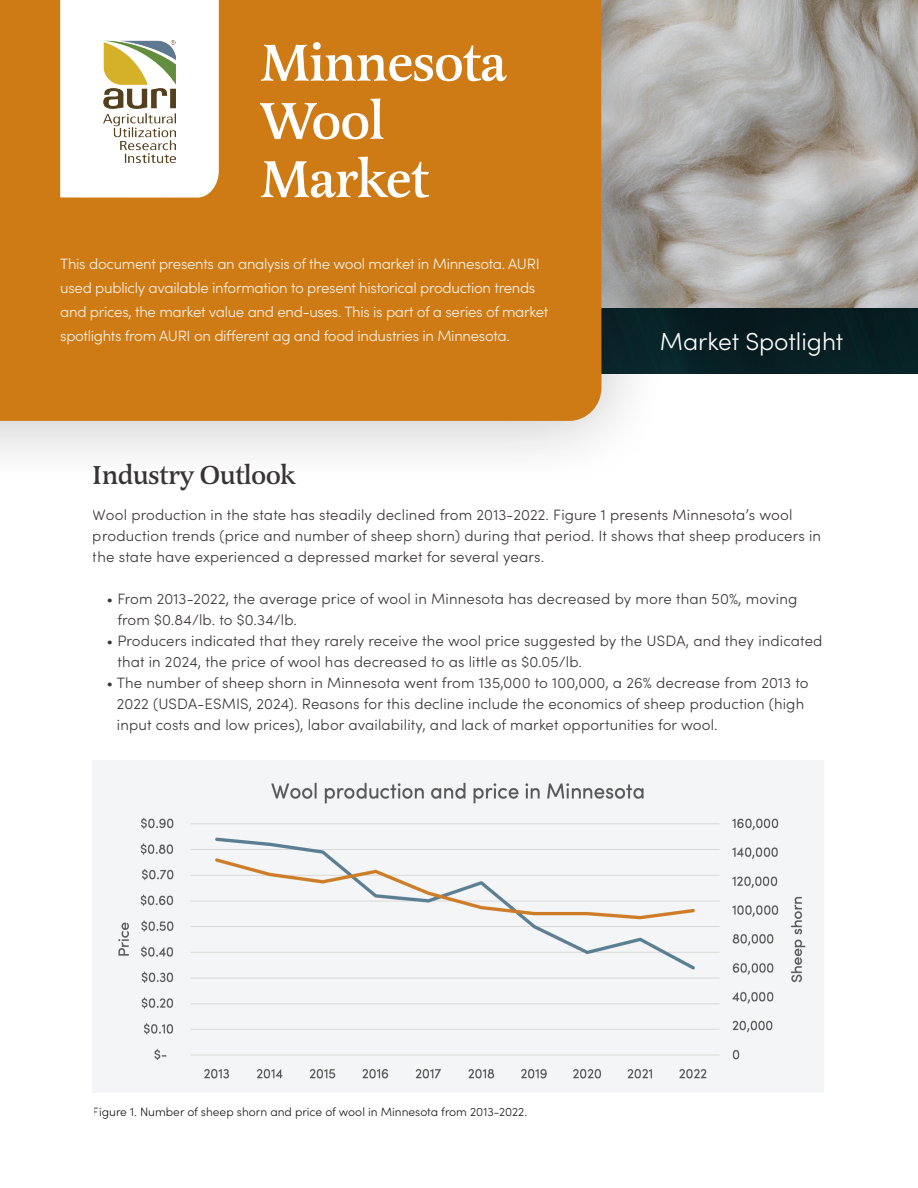
<style>
.page{position:relative;width:918px;height:1188px;background:#fff}
.page>*{position:absolute;margin:0;border:0;box-sizing:border-box;transform-origin:0 0}
.t1{font:500 53.7px/58.2px "Latienne Pro";letter-spacing:-.03em;color:#fff}
.t2{font:500 27px "Latienne Pro";letter-spacing:-.03em;color:#231f20}
.t3{font:300 24.6px "Sofia Pro";color:#fff}
.t4{font:300 15px/21px "Sofia Pro";letter-spacing:.01em;color:#231f20}
.t5{font:300 15px/24px "Sofia Pro";letter-spacing:-.02em;color:#fff}
.t6{font:300 12px "Sofia Pro";color:#000}
</style>
<div class="page">
<img style="left:670px;top:0;width:248px;height:308px">
<div style="left:670px;top:308px;width:247px;height:66px;background:#071e22"></div>
<div style="left:0;top:0;width:670px;height:489px;background:#231f20;opacity:.3"></div>
<div style="left:0;top:0;width:602px;height:422px;background:#ce7b16"></div>
<svg style="left:60px;top:0;width:159px;height:198px"></svg>
<img style="left:104px;top:41px;width:72px;height:122px">
<img style="left:93px;top:760px;width:731px;height:333px">
<h1 class="t1" style="left:260px;top:34px;width:248px">Minnesota<br>Wool<br>Market</h1>
<p class="t5" style="left:60px;top:251px;width:490px">This document presents an analysis of the wool market in Minnesota. AURI used publicly available information to present historical production trends and prices, the market value and end-uses. This is part of a series of market spotlights from AURI on different ag and food industries in Minnesota.</p>
<h3 class="t3" style="left:660px;top:323px;width:185px">Market Spotlight</h3>
<h2 class="t2" style="left:93px;top:458px;width:205px">Industry Outlook</h2>
<p class="t4" style="left:93px;top:503px;width:730px">Wool production in the state has steadily declined from 2013-2022. Figure 1 presents Minnesota’s wool production trends (price and number of sheep shorn) during that period. It shows that sheep producers in the state have experienced a depressed market for several years.</p>
<p class="t4" style="left:117px;top:587px;width:681px;text-indent:-11px">• From 2013-2022, the average price of wool in Minnesota has decreased by more than 50%, moving from $0.84/lb. to $0.34/lb.</p>
<p class="t4" style="left:117px;top:629px;width:707px;text-indent:-11px">• Producers indicated that they rarely receive the wool price suggested by the USDA, and they indicated that in 2024, the price of wool has decreased to as little as $0.05/lb.</p>
<p class="t4" style="left:117px;top:671px;width:693px;text-indent:-10px">• The number of sheep shorn in Minnesota went from 135,000 to 100,000, a 26% decrease from 2013 to<br>2022 (USDA-ESMIS, 2024). Reasons for this decline include the economics of sheep production (high input costs and low prices), labor availability, and lack of market opportunities for wool.</p>
<p class="t6" style="left:93px;top:1103px;width:436px">Figure 1. Number of sheep shorn and price of wool in Minnesota from 2013-2022.</p>
</div>
